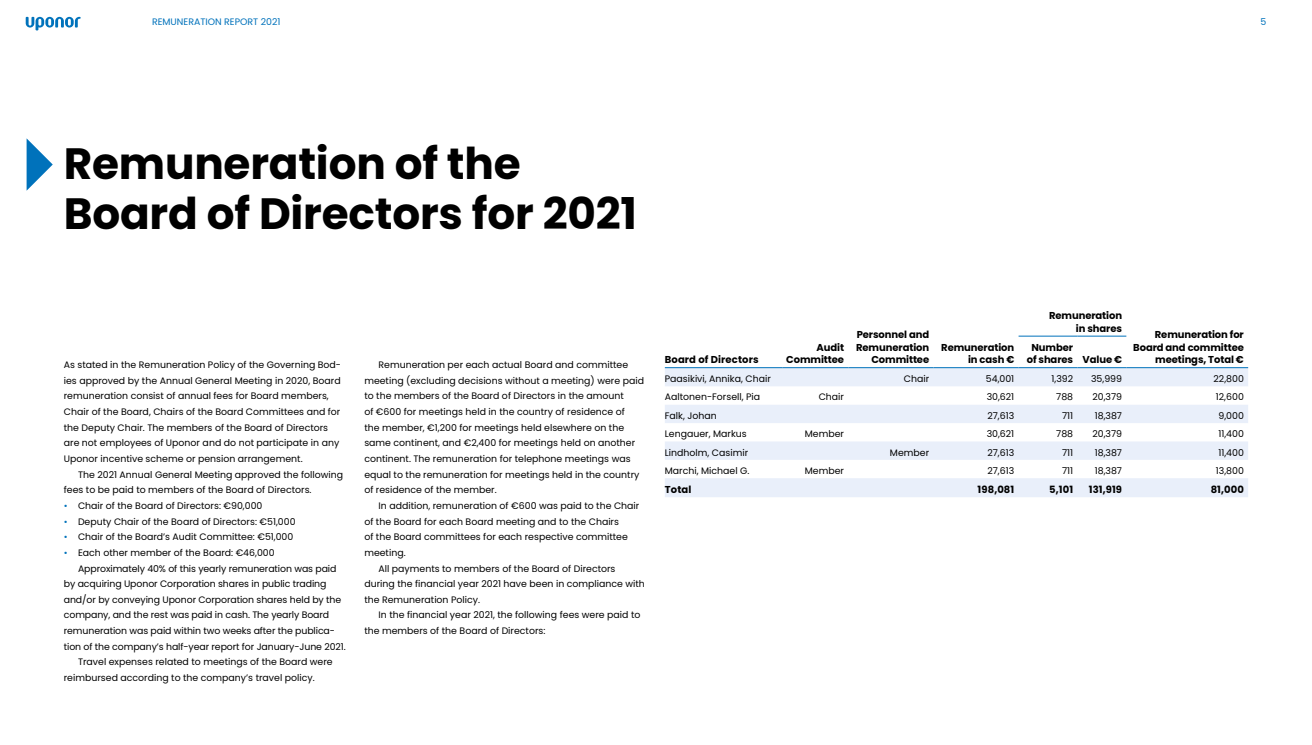
<style>
.page{position:relative;width:1312px;height:745px;background:#fff}
.page>*{position:absolute;margin:0;border:0;box-sizing:border-box;transform-origin:0 0}
.t1{font:700 43.75px/50px "Poppins";letter-spacing:-.005em;color:#000}
.t2{font:700 10px/12.5px "Poppins";letter-spacing:-.01em;color:#000;text-align:right}
.t3{font:700 10px "Poppins";letter-spacing:.01em;color:#000}
.t4{font:9.38px/15.6px "Poppins";color:#000}
.t5{font:9.38px "Poppins";color:#0072bb}
.s1{color:#0072bb}
</style>
<div class="page">
<svg style="left:27px;top:139px;width:26px;height:51px"></svg>
<div style="left:665px;top:368px;width:582px;height:18px;background:#e9effa"></div>
<svg style="left:665px;top:405px;width:582px;height:92px;fill:#e9effa"></svg>
<hr style="left:664px;top:367px;width:118px;height:1px;background:#0072bb">
<hr style="left:782px;top:367px;width:66px;height:1px;background:#0072bb">
<hr style="left:848px;top:367px;width:85px;height:1px;background:#0072bb">
<hr style="left:933px;top:367px;width:85px;height:1px;background:#0072bb">
<hr style="left:1018px;top:367px;width:59px;height:1px;background:#0072bb">
<hr style="left:1077px;top:367px;width:49px;height:1px;background:#0072bb">
<hr style="left:1126px;top:367px;width:121px;height:1px;background:#0072bb">
<hr style="left:1018px;top:335px;width:59px;height:1px;background:#0072bb">
<hr style="left:1077px;top:335px;width:49px;height:1px;background:#0072bb">
<svg style="left:26px;top:17px;width:55px;height:13px"></svg>
<p class="t5" style="left:152px;top:17px;width:130px">REMUNERATION REPORT 2021</p>
<p class="t5" style="left:1260px;top:17px;width:7px">5</p>
<h1 class="t1" style="left:64px;top:138px;width:574px">Remuneration of the<br>Board of Directors for 2021</h1>
<p class="t4" style="left:64px;top:357px;width:279px">As stated in the Remuneration Policy of the Governing Bod&shy;ies approved by the Annual General Meeting in 2020, Board remuneration consist of annual fees for Board members, Chair of the Board, Chairs of the Board Committees and for the Deputy Chair. The members of the Board of Directors are not employees of Uponor and do not participate in any Uponor incentive scheme or pension arrangement.</p>
<p class="t4" style="left:64px;top:466px;width:281px;text-indent:14px">The 2021 Annual General Meeting approved the following fees to be paid to members of the Board of Directors.</p>
<p class="t4" style="left:64px;top:497px;width:200px"><span class="s1">•</span> Chair of the Board of Directors: €90,000</p>
<p class="t4" style="left:64px;top:513px;width:233px"><span class="s1">•</span> Deputy Chair of the Board of Directors: €51,000</p>
<p class="t4" style="left:64px;top:529px;width:231px"><span class="s1">•</span> Chair of the Board’s Audit Committee: €51,000</p>
<p class="t4" style="left:64px;top:544px;width:212px"><span class="s1">•</span> Each other member of the Board: €46,000</p>
<p class="t4" style="left:78px;top:560px;width:260px">Approximately 40% of this yearly remuneration was paid</p>
<p class="t4" style="left:64px;top:575px;width:264px">by acquiring Uponor Corporation shares in public trading</p>
<p class="t4" style="left:64px;top:591px;width:279px">and/or by conveying Uponor Corporation shares held by the</p>
<p class="t4" style="left:64px;top:607px;width:267px">company, and the rest was paid in cash. The yearly Board</p>
<p class="t4" style="left:64px;top:622px;width:273px">remuneration was paid within two weeks after the publica-</p>
<p class="t4" style="left:64px;top:638px;width:283px">tion of the company’s half-year report for January-June 2021.</p>
<p class="t4" style="left:78px;top:654px;width:256px">Travel expenses related to meetings of the Board were</p>
<p class="t4" style="left:64px;top:669px;width:252px">reimbursed according to the company’s travel policy.</p>
<p class="t4" style="left:364px;top:357px;width:281px;text-indent:14px">Remuneration per each actual Board and committee meeting (excluding decisions without a meeting) were paid to the members of the Board of Directors in the amount<br>of €600 for meetings held in the country of residence of<br>the member, €1,200 for meetings held elsewhere on the same continent, and €2,400 for meetings held on another continent. The remuneration for telephone meetings was equal to the remuneration for meetings held in the country of residence of the member.</p>
<p class="t4" style="left:378px;top:497px;width:262px">In addition, remuneration of €600 was paid to the Chair</p>
<p class="t4" style="left:364px;top:513px;width:256px">of the Board for each Board meeting and to the Chairs</p>
<p class="t4" style="left:364px;top:529px;width:265px">of the Board committees for each respective committee</p>
<p class="t4" style="left:364px;top:544px;width:43px">meeting.</p>
<p class="t4" style="left:378px;top:560px;width:238px">All payments to members of the Board of Directors</p>
<p class="t4" style="left:364px;top:575px;width:282px">during the financial year 2021 have been in compliance with</p>
<p class="t4" style="left:364px;top:591px;width:117px">the Remuneration Policy.</p>
<p class="t4" style="left:378px;top:607px;width:263px">In the financial year 2021, the following fees were paid to</p>
<p class="t4" style="left:364px;top:622px;width:182px">the members of the Board of Directors:</p>
<p class="t3" style="left:664px;top:354px;width:95px">Board of Directors</p>
<p class="t2" style="left:786px;top:341px;width:59px">Audit<br>Committee</p>
<p class="t2" style="left:856px;top:328px;width:75px">Personnel and<br>Remuneration<br>Committee</p>
<p class="t2" style="left:941px;top:341px;width:74px">Remuneration in cash €</p>
<p class="t2" style="left:1048px;top:309px;width:74px">Remuneration in shares</p>
<p class="t2" style="left:1026px;top:341px;width:97px;text-align:left;text-indent:5px">Number<br>of shares Value €</p>
<p class="t2" style="left:1132px;top:328px;width:112px">Remuneration for<br>Board and committee meetings, Total €</p>
<p class="t4" style="left:664px;top:371px;width:107px">Paasikivi, Annika, Chair</p>
<p class="t4" style="left:903px;top:371px;width:27px">Chair</p>
<p class="t4" style="left:985px;top:371px;width:30px">54,001</p>
<p class="t4" style="left:1051px;top:371px;width:23px">1,392</p>
<p class="t4" style="left:1090px;top:371px;width:32px">35,999</p>
<p class="t4" style="left:1213px;top:371px;width:32px">22,800</p>
<p class="t4" style="left:664px;top:389px;width:97px">Aaltonen-Forsell, Pia</p>
<p class="t4" style="left:818px;top:389px;width:27px">Chair</p>
<p class="t4" style="left:986px;top:389px;width:29px">30,621</p>
<p class="t4" style="left:1055px;top:389px;width:18px">788</p>
<p class="t4" style="left:1092px;top:389px;width:31px">20,379</p>
<p class="t4" style="left:1215px;top:389px;width:29px">12,600</p>
<p class="t4" style="left:664px;top:407px;width:53px">Falk, Johan</p>
<p class="t4" style="left:987px;top:407px;width:28px">27,613</p>
<p class="t4" style="left:1061px;top:407px;width:13px">711</p>
<p class="t4" style="left:1094px;top:407px;width:29px">18,387</p>
<p class="t4" style="left:1218px;top:407px;width:27px">9,000</p>
<p class="t4" style="left:664px;top:426px;width:83px">Lengauer, Markus</p>
<p class="t4" style="left:804px;top:426px;width:41px">Member</p>
<p class="t4" style="left:986px;top:426px;width:29px">30,621</p>
<p class="t4" style="left:1055px;top:426px;width:18px">788</p>
<p class="t4" style="left:1092px;top:426px;width:31px">20,379</p>
<p class="t4" style="left:1217px;top:426px;width:27px">11,400</p>
<p class="t4" style="left:664px;top:444px;width:85px">Lindholm, Casimir</p>
<p class="t4" style="left:889px;top:444px;width:41px">Member</p>
<p class="t4" style="left:987px;top:444px;width:28px">27,613</p>
<p class="t4" style="left:1061px;top:444px;width:13px">711</p>
<p class="t4" style="left:1094px;top:444px;width:29px">18,387</p>
<p class="t4" style="left:1217px;top:444px;width:27px">11,400</p>
<p class="t4" style="left:664px;top:462px;width:86px">Marchi, Michael G.</p>
<p class="t4" style="left:804px;top:462px;width:41px">Member</p>
<p class="t4" style="left:987px;top:462px;width:28px">27,613</p>
<p class="t4" style="left:1061px;top:462px;width:13px">711</p>
<p class="t4" style="left:1094px;top:462px;width:29px">18,387</p>
<p class="t4" style="left:1215px;top:462px;width:30px">13,800</p>
<p class="t2" style="left:664px;top:483px;width:28px">Total</p>
<p class="t2" style="left:977px;top:483px;width:38px">198,081</p>
<p class="t2" style="left:1049px;top:483px;width:25px">5,101</p>
<p class="t2" style="left:1088px;top:483px;width:35px">131,919</p>
<p class="t2" style="left:1210px;top:483px;width:35px">81,000</p>
</div>
